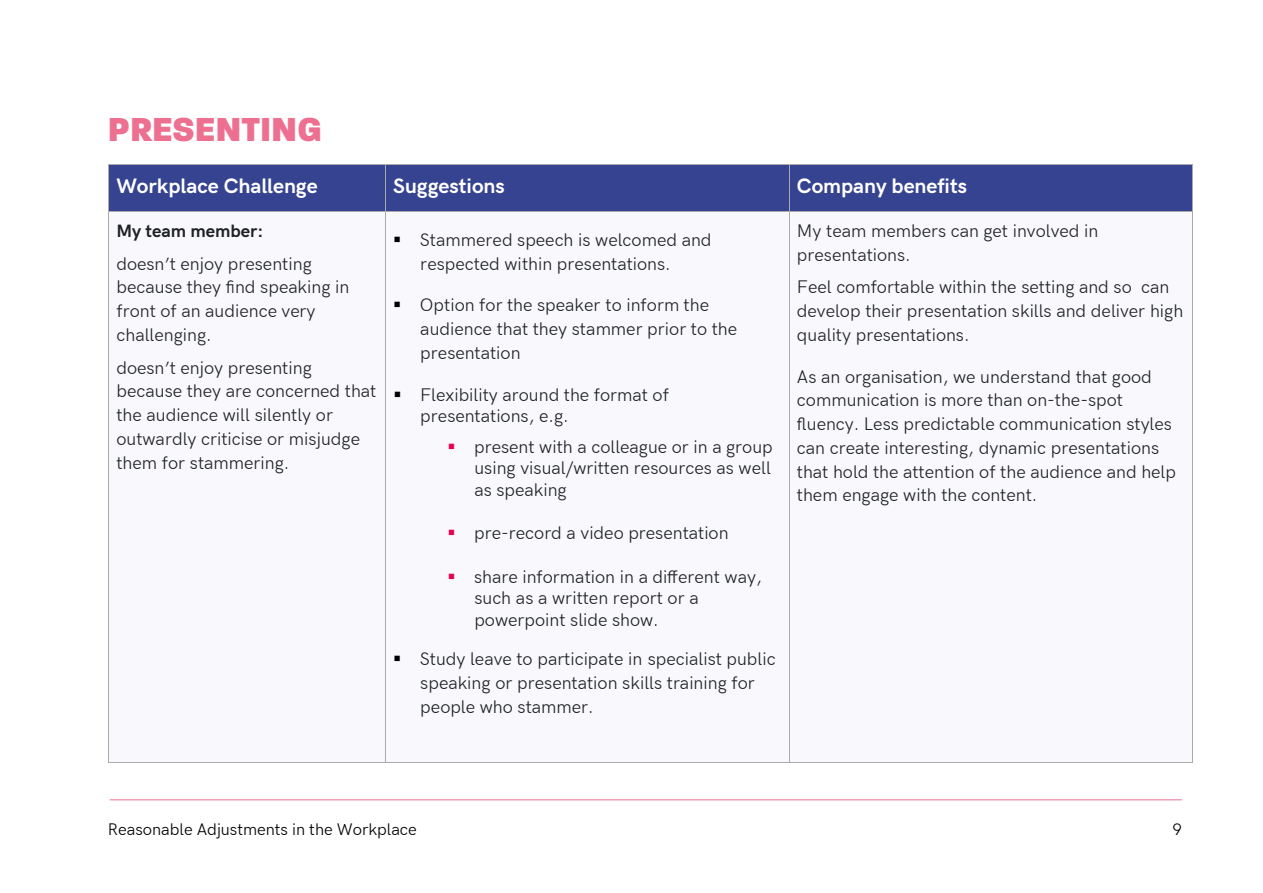
<style>
.page{position:relative;width:1263px;height:893px;background:#fff}
.page>*{position:absolute;margin:0;border:0;box-sizing:border-box;transform-origin:0 0}
.t1{font:800 36px "Paralucent";color:#ed7091}
.t2{font:700 21px "HK Grotesk";color:#fff}
.t3{font:18px "HK Grotesk";color:#1f2225}
.t4{font:700 18px "HK Grotesk";color:#1f2225}
.t5{font:16.5px "HK Grotesk";color:#000}
</style>
<div class="page">
<hr style="left:110px;top:799px;width:1072px;height:1px;background:#ed7091">
<div style="left:109px;top:165px;width:276px;height:46px;background:#364390"></div>
<div style="left:386px;top:165px;width:402px;height:46px;background:#364390"></div>
<div style="left:789px;top:165px;width:403px;height:46px;background:#364390"></div>
<hr style="left:109px;top:164px;width:276px;height:1px;background:#aaa">
<hr style="left:386px;top:164px;width:403px;height:1px;background:#aaa">
<hr style="left:789px;top:164px;width:403px;height:1px;background:#aaa">
<hr style="left:108px;top:165px;width:1px;height:46px;background:#aaa">
<hr style="left:385px;top:165px;width:1px;height:46px;background:#aaa">
<hr style="left:789px;top:165px;width:1px;height:46px;background:#aaa">
<hr style="left:1192px;top:165px;width:1px;height:46px;background:#aaa">
<div style="left:109px;top:212px;width:276px;height:550px;background:#f9f9fd"></div>
<div style="left:386px;top:212px;width:402px;height:550px;background:#f9f9fd"></div>
<div style="left:789px;top:212px;width:403px;height:550px;background:#f9f9fd"></div>
<hr style="left:109px;top:211px;width:276px;height:1px;background:#aaa">
<hr style="left:386px;top:211px;width:403px;height:1px;background:#aaa">
<hr style="left:789px;top:211px;width:403px;height:1px;background:#aaa">
<hr style="left:108px;top:212px;width:1px;height:550px;background:#aaa">
<hr style="left:109px;top:762px;width:276px;height:1px;background:#aaa">
<hr style="left:385px;top:212px;width:1px;height:550px;background:#aaa">
<hr style="left:386px;top:762px;width:403px;height:1px;background:#aaa">
<hr style="left:789px;top:212px;width:1px;height:550px;background:#aaa">
<hr style="left:789px;top:762px;width:403px;height:1px;background:#aaa">
<hr style="left:1192px;top:212px;width:1px;height:550px;background:#aaa">
<p class="t1" style="left:108px;top:107px;width:215px">PRESENTING</p>
<p class="t2" style="left:116px;top:178px;width:203px">Workplace Challenge</p>
<p class="t2" style="left:393px;top:178px;width:113px">Suggestions</p>
<p class="t2" style="left:797px;top:178px;width:172px">Company benefits</p>
<p class="t4" style="left:116px;top:224px;width:148px">My team member:</p>
<p class="t3" style="left:116px;top:257px;width:197px">doesn’t enjoy presenting</p>
<p class="t3" style="left:116px;top:281px;width:234px">because they find speaking in</p>
<p class="t3" style="left:116px;top:305px;width:201px">front of an audience very</p>
<p class="t3" style="left:116px;top:328px;width:97px">challenging.</p>
<p class="t3" style="left:116px;top:361px;width:197px">doesn’t enjoy presenting</p>
<p class="t3" style="left:116px;top:385px;width:261px">because they are concerned that</p>
<p class="t3" style="left:116px;top:409px;width:218px">the audience will silently or</p>
<p class="t3" style="left:116px;top:432px;width:245px">outwardly criticise or misjudge</p>
<p class="t3" style="left:116px;top:456px;width:174px">them for stammering.</p>
<p class="t3" style="left:797px;top:224px;width:303px">My team members can get involved in</p>
<p class="t3" style="left:797px;top:248px;width:115px">presentations.</p>
<p class="t3" style="left:797px;top:281px;width:374px">Feel comfortable within the setting and so can</p>
<p class="t3" style="left:797px;top:305px;width:388px">develop their presentation skills and deliver high</p>
<p class="t3" style="left:797px;top:328px;width:174px">quality presentations.</p>
<p class="t3" style="left:797px;top:370px;width:356px">As an organisation, we understand that good</p>
<p class="t3" style="left:797px;top:394px;width:328px">communication is more than on-the-spot</p>
<p class="t3" style="left:797px;top:418px;width:376px">fluency. Less predictable communication styles</p>
<p class="t3" style="left:797px;top:441px;width:364px">can create interesting, dynamic presentations</p>
<p class="t3" style="left:797px;top:465px;width:381px">that hold the attention of the audience and help</p>
<p class="t3" style="left:797px;top:489px;width:242px">them engage with the content.</p>
<p class="t3" style="left:420px;top:233px;width:293px">Stammered speech is welcomed and</p>
<p class="t3" style="left:420px;top:257px;width:252px">respected within presentations.</p>
<p class="t3" style="left:420px;top:299px;width:291px">Option for the speaker to inform the</p>
<p class="t3" style="left:420px;top:323px;width:318px">audience that they stammer prior to the</p>
<p class="t3" style="left:420px;top:346px;width:102px">presentation</p>
<p class="t3" style="left:420px;top:388px;width:250px">Flexibility around the format of</p>
<p class="t3" style="left:420px;top:410px;width:150px">presentations, e.g.</p>
<p class="t3" style="left:474px;top:440px;width:300px">present with a colleague or in a group</p>
<p class="t3" style="left:474px;top:462px;width:298px">using visual/written resources as well</p>
<p class="t3" style="left:474px;top:483px;width:94px">as speaking</p>
<p class="t3" style="left:474px;top:527px;width:256px">pre-record a video presentation</p>
<p class="t3" style="left:474px;top:570px;width:289px">share information in a different way,</p>
<p class="t3" style="left:474px;top:591px;width:226px">such as a written report or a</p>
<p class="t3" style="left:474px;top:613px;width:186px">powerpoint slide show.</p>
<p class="t3" style="left:420px;top:653px;width:357px">Study leave to participate in specialist public</p>
<p class="t3" style="left:420px;top:676px;width:336px">speaking or presentation skills training for</p>
<p class="t3" style="left:420px;top:700px;width:175px">people who stammer.</p>
<p class="t5" style="left:108px;top:823px;width:310px">Reasonable Adjustments in the Workplace</p>
<p class="t5" style="left:1172px;top:823px;width:11px">9</p>
</div>
